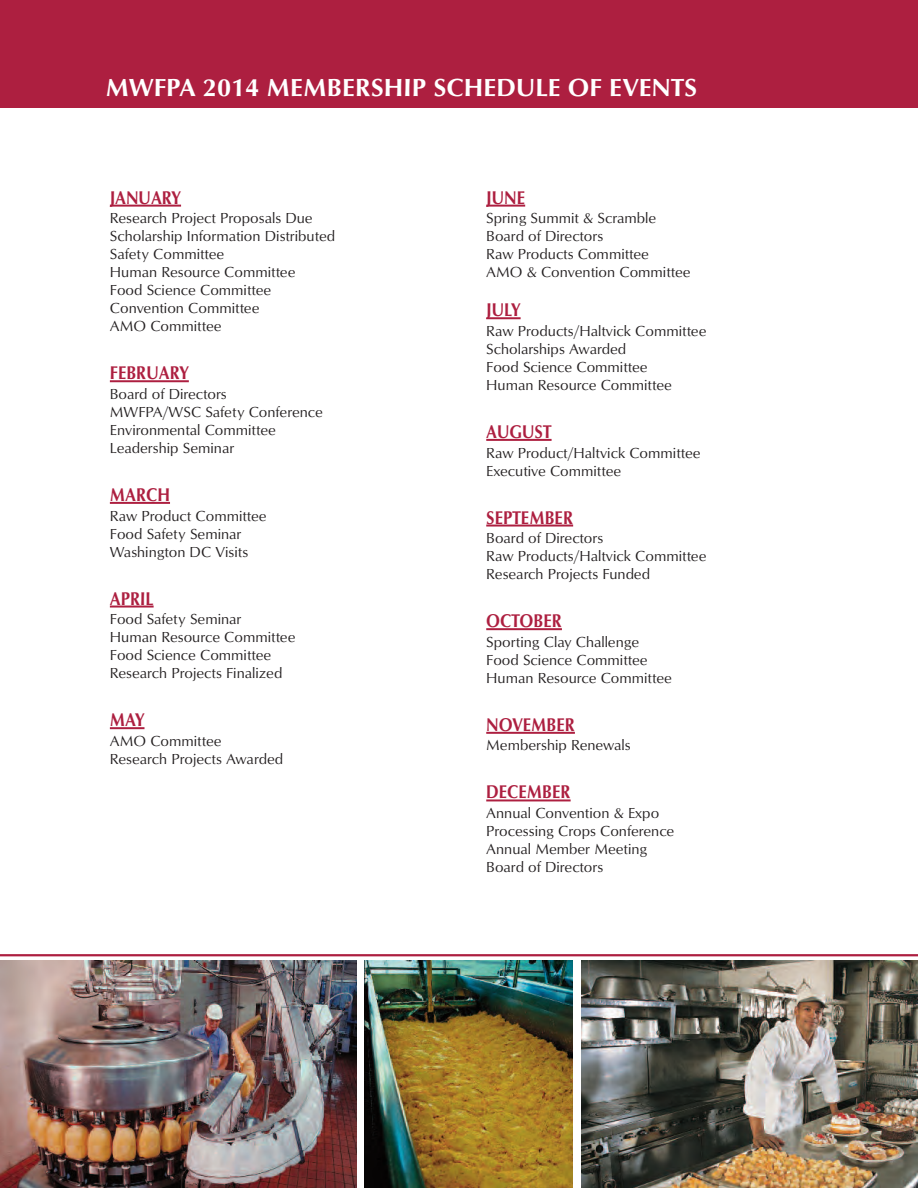
<style>
.page{position:relative;width:918px;height:1188px;background:#fff}
.page>*{position:absolute;margin:0;border:0;box-sizing:border-box;transform-origin:0 0}
.t1{font:25.5px "Optimum Bold DTC";color:#fff}
.t2{font:18.9px "Optimum Bold DTC";color:#ad1f40;scale:.87 1}
.t3{font:15px/18px "Optimum Roman DTC";color:#231f20}
</style>
<div class="page">
<div style="left:0;top:0;width:918px;height:108px;background:#ad1f40"></div>
<img style="left:0;top:961px;width:356px;height:227px">
<img style="left:581px;top:961px;width:337px;height:227px">
<img style="left:364px;top:961px;width:208px;height:227px">
<hr style="left:0;top:954px;width:918px;height:2px;background:#ad1f40">
<hr style="left:110px;top:205px;width:71px;height:2px;background:#ad1f40">
<hr style="left:110px;top:380px;width:79px;height:2px;background:#ad1f40">
<hr style="left:110px;top:502px;width:60px;height:2px;background:#ad1f40">
<hr style="left:110px;top:606px;width:44px;height:2px;background:#ad1f40">
<hr style="left:110px;top:727px;width:35px;height:2px;background:#ad1f40">
<hr style="left:486px;top:205px;width:39px;height:2px;background:#ad1f40">
<hr style="left:486px;top:317px;width:35px;height:2px;background:#ad1f40">
<hr style="left:486px;top:439px;width:66px;height:2px;background:#ad1f40">
<hr style="left:486px;top:525px;width:87px;height:2px;background:#ad1f40">
<hr style="left:486px;top:628px;width:76px;height:2px;background:#ad1f40">
<hr style="left:486px;top:732px;width:89px;height:2px;background:#ad1f40">
<hr style="left:486px;top:799px;width:85px;height:2px;background:#ad1f40">
<h1 class="t1" style="left:106px;top:73px;width:593px">MWFPA 2014 MEMBERSHIP SCHEDULE OF EVENTS</h1>
<p class="t2" style="left:110px;top:186px;width:83px">JANUARY</p>
<p class="t3" style="left:110px;top:209px;width:227px">Research Project Proposals Due<br>Scholarship Information Distributed<br>Safety Committee<br>Human Resource Committee<br>Food Science Committee<br>Convention Committee<br>AMO Committee</p>
<p class="t2" style="left:110px;top:362px;width:92px">FEBRUARY</p>
<p class="t3" style="left:110px;top:385px;width:215px">Board of Directors<br>MWFPA/WSC Safety Conference<br>Environmental Committee<br>Leadership Seminar</p>
<p class="t2" style="left:110px;top:483px;width:71px">MARCH</p>
<p class="t3" style="left:110px;top:506px;width:158px">Raw Product Committee<br>Food Safety Seminar<br>Washington DC Visits</p>
<p class="t2" style="left:110px;top:587px;width:52px">APRIL</p>
<p class="t3" style="left:110px;top:610px;width:187px">Food Safety Seminar<br>Human Resource Committee<br>Food Science Committee<br>Research Projects Finalized</p>
<p class="t2" style="left:110px;top:709px;width:41px">MAY</p>
<p class="t3" style="left:110px;top:732px;width:175px">AMO Committee<br>Research Projects Awarded</p>
<p class="t2" style="left:486px;top:186px;width:46px">JUNE</p>
<p class="t3" style="left:486px;top:209px;width:206px">Spring Summit &amp; Scramble<br>Board of Directors<br>Raw Products Committee<br>AMO &amp; Convention Committee</p>
<p class="t2" style="left:486px;top:299px;width:41px">JULY</p>
<p class="t3" style="left:486px;top:322px;width:222px">Raw Products/Haltvick Committee<br>Scholarships Awarded<br>Food Science Committee<br>Human Resource Committee</p>
<p class="t2" style="left:486px;top:420px;width:77px">AUGUST</p>
<p class="t3" style="left:486px;top:443px;width:216px">Raw Product/Haltvick Committee<br>Executive Committee</p>
<p class="t2" style="left:486px;top:506px;width:101px">SEPTEMBER</p>
<p class="t3" style="left:486px;top:529px;width:222px">Board of Directors<br>Raw Products/Haltvick Committee<br>Research Projects Funded</p>
<p class="t2" style="left:486px;top:610px;width:88px">OCTOBER</p>
<p class="t3" style="left:486px;top:633px;width:187px">Sporting Clay Challenge<br>Food Science Committee<br>Human Resource Committee</p>
<p class="t2" style="left:486px;top:713px;width:103px">NOVEMBER</p>
<p class="t3" style="left:486px;top:736px;width:146px">Membership Renewals</p>
<p class="t2" style="left:486px;top:781px;width:98px">DECEMBER</p>
<p class="t3" style="left:486px;top:804px;width:190px">Annual Convention &amp; Expo<br>Processing Crops Conference<br>Annual Member Meeting<br>Board of Directors</p>
</div>
